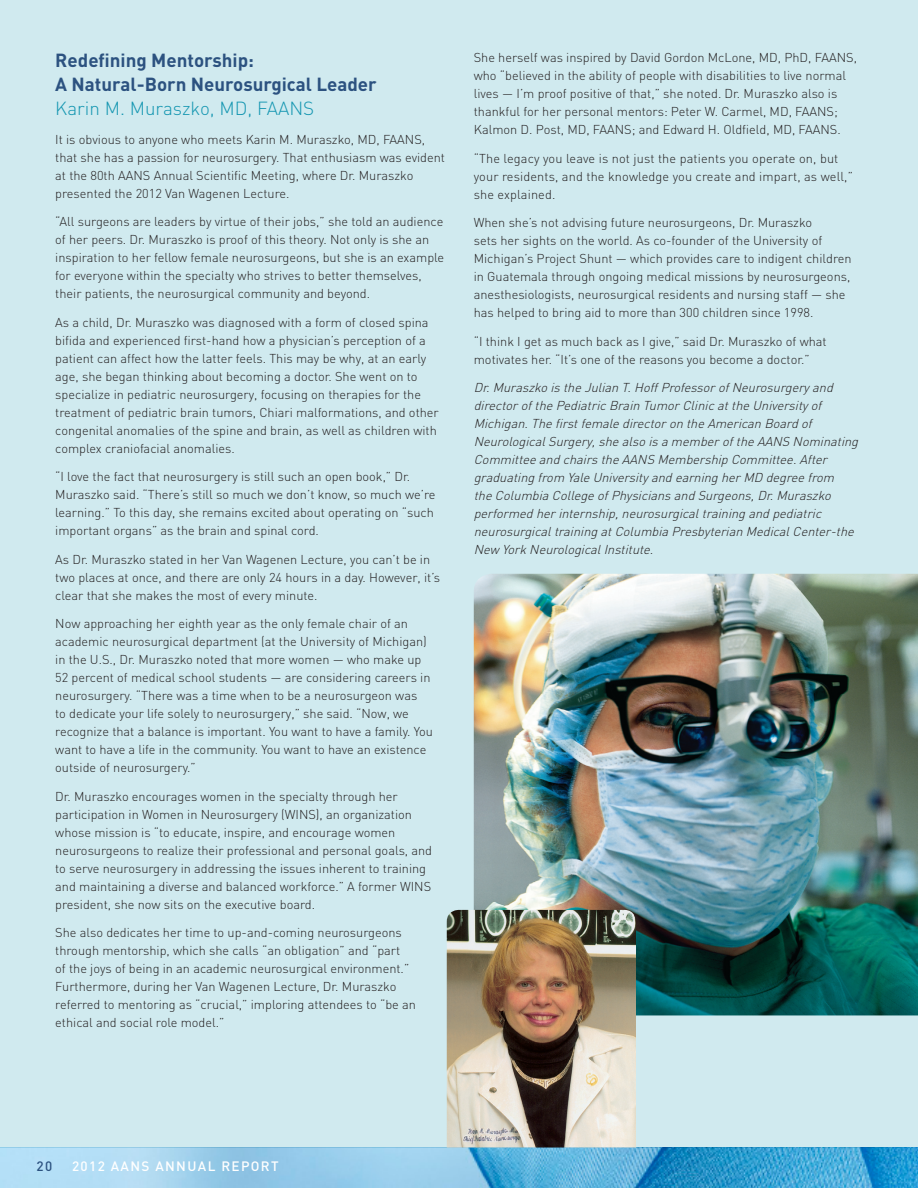
<style>
.page{position:relative;width:918px;height:1188px;background:#fff}
.page>*{position:absolute;margin:0;border:0;box-sizing:border-box;transform-origin:0 0}
.t1{font:700 18.75px/24px "DIN";color:#2c5280}
.t2{font:300 18.75px "DIN";color:#1496b1}
.t3{font:500 13.5px "DIN";letter-spacing:.1em;color:#fff}
.t4{font:500 13.5px "DIN";color:#2c5280}
.t5{font:300 12.75px/18px "DIN";color:#231f20}
.t6{font:italic 300 12.75px/18px "DIN";color:#231f20}
</style>
<div class="page">
<img style="left:0;top:1148px;width:918px;height:40px">
<div style="left:0;top:0;width:918px;height:1148px;background:#d0eaef"></div>
<img style="left:474px;top:574px;width:444px;height:441px">
<img style="left:447px;top:910px;width:189px;height:238px">
<p class="t1" style="left:55px;top:48px;width:323px">Redefining Mentorship:<br>A Natural-Born Neurosurgical Leader</p>
<p class="t2" style="left:55px;top:97px;width:261px">Karin M. Muraszko, MD, FAANS</p>
<p class="t5" style="left:55px;top:130px;width:391px">It is obvious to anyone who meets Karin M. Muraszko, MD, FAANS, that she has a passion for neurosurgery. That enthusiasm was evident at the 80th AANS Annual Scientific Meeting, where Dr. Muraszko presented the 2012 Van Wagenen Lecture.</p>
<p class="t5" style="left:55px;top:213px;width:391px">“All surgeons are leaders by virtue of their jobs,” she told an audience of her peers. Dr. Muraszko is proof of this theory. Not only is she an inspiration to her fellow female neurosurgeons, but she is an example for everyone within the specialty who strives to better themselves, their patients, the neurosurgical community and beyond.</p>
<p class="t5" style="left:55px;top:313px;width:385px">As a child, Dr. Muraszko was diagnosed with a form of closed spina bifida and experienced first-hand how a physician’s perception of a patient can affect how the latter feels. This may be why, at an early age, she began thinking about becoming a doctor. She went on to specialize in pediatric neurosurgery, focusing on therapies for the treatment of pediatric brain tumors, Chiari malformations, and other congenital anomalies of the spine and brain, as well as children with complex craniofacial anomalies.</p>
<p class="t5" style="left:55px;top:468px;width:382px">“I love the fact that neurosurgery is still such an open book,” Dr.<br>Muraszko said. “There’s still so much we don’t know, so much we’re learning.” To this day, she remains excited about operating on “such important organs” as the brain and spinal cord.</p>
<p class="t5" style="left:55px;top:550px;width:386px">As Dr. Muraszko stated in her Van Wagenen Lecture, you can’t be in two places at once, and there are only 24 hours in a day. However, it’s clear that she makes the most of every minute.</p>
<p class="t5" style="left:55px;top:615px;width:379px">Now approaching her eighth year as the only female chair of an academic neurosurgical department (at the University of Michigan) in the U.S., Dr. Muraszko noted that more women — who make up 52 percent of medical school students — are considering careers in neurosurgery. “There was a time when to be a neurosurgeon was<br>to dedicate your life solely to neurosurgery,” she said. “Now, we recognize that a balance is important. You want to have a family. You want to have a life in the community. You want to have an existence outside of neurosurgery.”</p>
<p class="t5" style="left:55px;top:787px;width:378px">Dr. Muraszko encourages women in the specialty through her participation in Women in Neurosurgery (WINS), an organization whose mission is “to educate, inspire, and encourage women neurosurgeons to realize their professional and personal goals, and to serve neurosurgery in addressing the issues inherent to training and maintaining a diverse and balanced workforce.” A former WINS president, she now sits on the executive board.</p>
<p class="t5" style="left:55px;top:924px;width:362px">She also dedicates her time to up-and-coming neurosurgeons through mentorship, which she calls “an obligation” and “part<br>of the joys of being in an academic neurosurgical environment.” Furthermore, during her Van Wagenen Lecture, Dr. Muraszko referred to mentoring as “crucial,” imploring attendees to “be an ethical and social role model.”</p>
<p class="t5" style="left:474px;top:48px;width:385px">She herself was inspired by David Gordon McLone, MD, PhD, FAANS, who “believed in the ability of people with disabilities to live normal lives — I’m proof positive of that,” she noted. Dr. Muraszko also is thankful for her personal mentors: Peter W. Carmel, MD, FAANS; Kalmon D. Post, MD, FAANS; and Edward H. Oldfield, MD, FAANS.</p>
<p class="t5" style="left:474px;top:149px;width:381px">“The legacy you leave is not just the patients you operate on, but your residents, and the knowledge you create and impart, as well,” she explained.</p>
<p class="t5" style="left:474px;top:213px;width:379px">When she’s not advising future neurosurgeons, Dr. Muraszko<br>sets her sights on the world. As co-founder of the University of Michigan’s Project Shunt — which provides care to indigent children in Guatemala through ongoing medical missions by neurosurgeons, anesthesiologists, neurosurgical residents and nursing staff — she has helped to bring aid to more than 300 children since 1998.</p>
<p class="t5" style="left:474px;top:332px;width:354px">“I think I get as much back as I give,” said Dr. Muraszko of what motivates her. “It’s one of the reasons you become a doctor.”</p>
<p class="t6" style="left:474px;top:378px;width:389px">Dr.Muraszko isthe Julian T.HoffProfessorofNeurosurgeryand directorofthe PediatricBrain TumorClinicatthe Universityof Michigan.The firstfemale directoron the American Board of NeurologicalSurgery,she also isa memberofthe AANS Nominating Committee and chairsthe AANS Membership Committee.After graduating from Yale Universityand earning herMD degree from the Columbia College ofPhysiciansand Surgeons,Dr.Muraszko performed herinternship,neurosurgicaltraining and pediatric neurosurgicaltraining atColumbia Presbyterian MedicalCenter-the New York NeurologicalInstitute.</p>
<p class="t4" style="left:37px;top:1158px;width:17px">20</p>
<p class="t3" style="left:72px;top:1158px;width:208px">2012 AANS ANNUAL REPORT</p>
</div>
